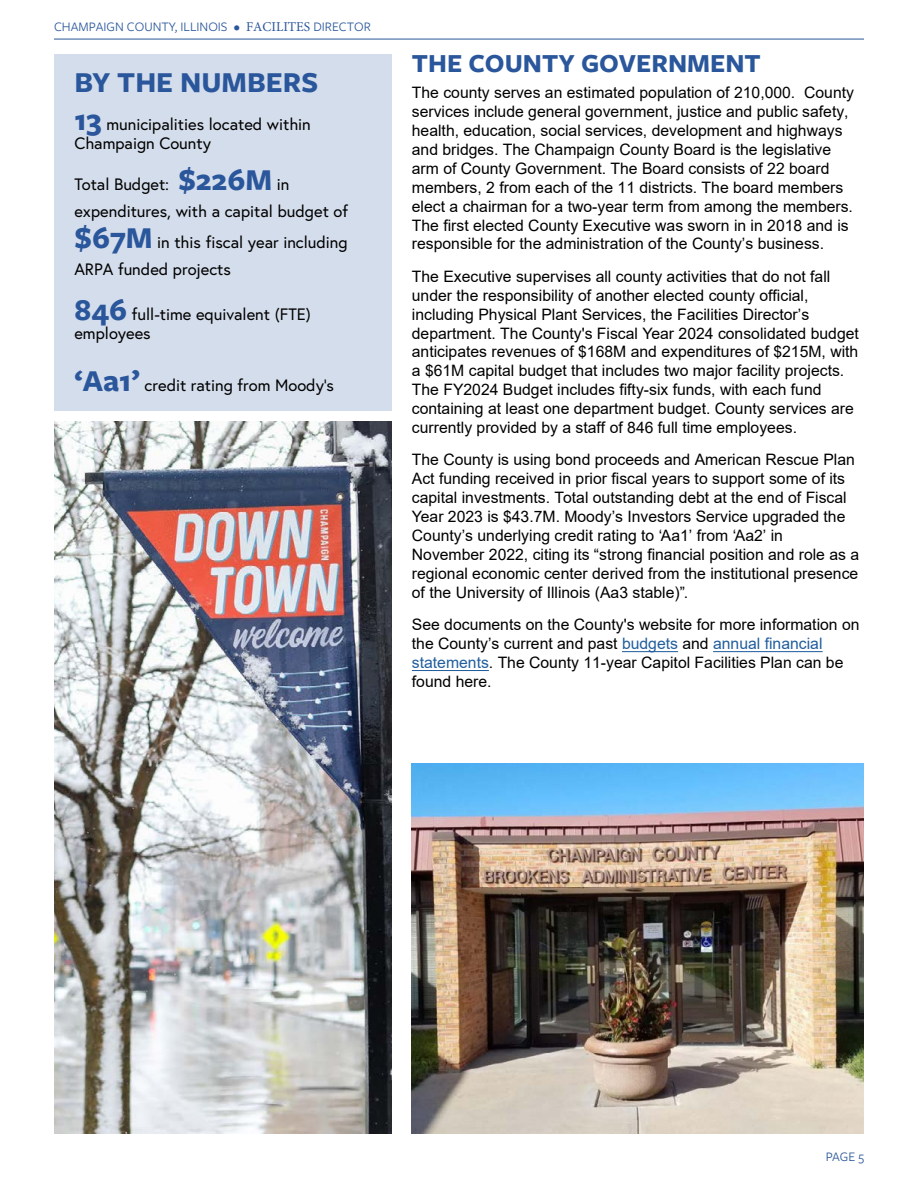
<style>
.page{position:relative;width:918px;height:1188px;background:#fff}
.page>*{position:absolute;margin:0;border:0;box-sizing:border-box;transform-origin:0 0}
.t1{font:700 30px "Freight Sans Pro";color:#2a569b}
.t2{font:700 27px "Freight Sans Pro";color:#2a569b}
.t3{font:16.5px/19.8px "Europa";color:#000}
.t4{font:15.75px/18.9px "Arial";color:#000}
.t5{font:13.5px "Freight Sans Pro";color:#2a569b}
.s1{font-family:"Minion Pro"}
.s2{font-family:"Freight Sans Pro";font-weight:700;font-size:31.5px;color:#2a569b}
.s3{color:#215e9e}
</style>
<div class="page">
<div style="left:54px;top:54px;width:338px;height:356px;background:#d4ddeb"></div>
<hr style="left:412px;top:670px;width:77px;height:1px;background:#215e9e">
<hr style="left:713px;top:651px;width:110px;height:1px;background:#215e9e">
<hr style="left:622px;top:651px;width:56px;height:1px;background:#215e9e">
<img style="left:412px;top:763px;width:452px;height:371px">
<img style="left:54px;top:421px;width:338px;height:713px">
<hr style="left:54px;top:39px;width:810px;height:1px;background:#2a569b">
<p class="t5" style="left:54px;top:18px;width:319px">CHAMPAIGN COUNTY, ILLINOIS • <span class="s1">FACILITES</span> DIRECTOR</p>
<h1 class="t1" style="left:74px;top:61px;width:245px">BY THE NUMBERS</h1>
<p class="t3" style="left:74px;top:114px;width:238px"><span class="s2">13</span> municipalities located within<br>Champaign County</p>
<p class="t3" style="left:74px;top:170px;width:275px;line-height:27px">Total Budget: <span class="s2">$226M</span> in expenditures, with a capital budget of</p>
<p class="t3" style="left:74px;top:229px;width:275px;line-height:27px"><span class="s2">$67M</span> in this fiscal year including<br>ARPA funded projects</p>
<p class="t3" style="left:74px;top:304px;width:238px"><span class="s2">846</span> full-time equivalent (FTE) employees</p>
<p class="t3" style="left:74px;top:375px;width:261px"><span class="s2">‘Aa1’</span> credit rating from Moody’s</p>
<h2 class="t2" style="left:412px;top:45px;width:351px">THE COUNTY GOVERNMENT</h2>
<p class="t4" style="left:412px;top:83px;width:444px">The county serves an estimated population of 210,000. County services include general government, justice and public safety, health, education, social services, development and highways and bridges. The Champaign County Board is the legislative arm of County Government. The Board consists of 22 board members, 2 from each of the 11 districts. The board members elect a chairman for a two-year term from among the members.<br>The first elected County Executive was sworn in in 2018 and is responsible for the administration of the County’s business.</p>
<p class="t4" style="left:412px;top:267px;width:449px">The Executive supervises all county activities that do not fall under the responsibility of another elected county official, including Physical Plant Services, the Facilities Director’s department. The County's Fiscal Year 2024 consolidated budget anticipates revenues of $168M and expenditures of $215M, with a $61M capital budget that includes two major facility projects.<br>The FY2024 Budget includes fifty-six funds, with each fund containing at least one department budget. County services are currently provided by a staff of 846 full time employees.</p>
<p class="t4" style="left:412px;top:450px;width:449px">The County is using bond proceeds and American Rescue Plan Act funding received in prior fiscal years to support some of its capital investments. Total outstanding debt at the end of Fiscal Year 2023 is $43.7M. Moody’s Investors Service upgraded the County’s underlying credit rating to ‘Aa1’ from ‘Aa2’ in November 2022, citing its “strong financial position and role as a regional economic center derived from the institutional presence of the University of Illinois (Aa3 stable)”.</p>
<p class="t4" style="left:412px;top:615px;width:449px">See documents on the County's website for more information on the County’s current and past <span class="s3">budgets</span> and <span class="s3">annual financial statements</span>. The County 11-year Capitol Facilities Plan can be found here.</p>
<p class="t5" style="left:826px;top:1147px;width:40px">PAGE 5</p>
</div>
